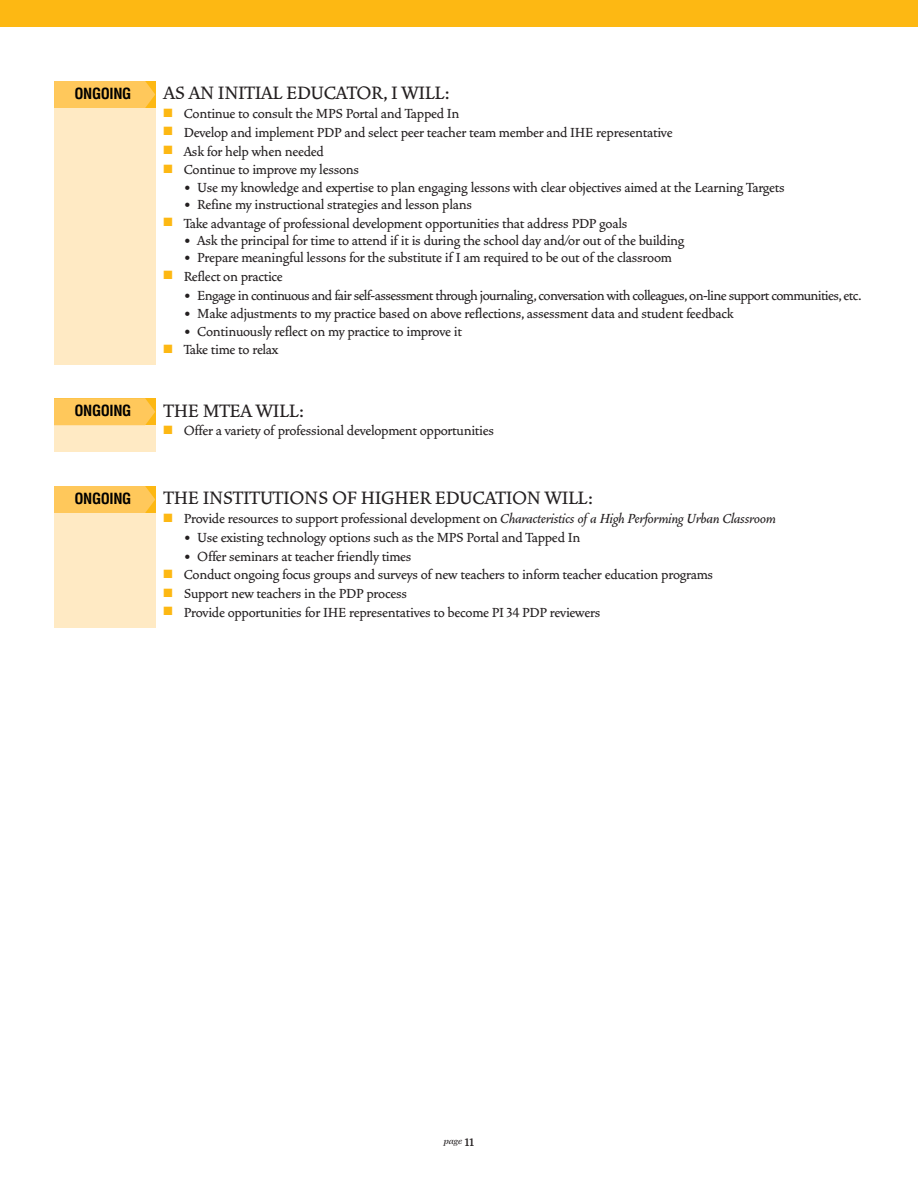
<style>
.page{position:relative;width:918px;height:1188px;background:#fff}
.page>*{position:absolute;margin:0;border:0;box-sizing:border-box;transform-origin:0 0}
.t1{font:500 22.5px "Vendetta";letter-spacing:-.015em;color:#231f20}
.t2{font:500 16.5px "Vendetta";letter-spacing:-.015em;color:#231f20}
.t3{font:500 16.5px "Vendetta";letter-spacing:-.035em;color:#231f20}
.t4{font:700 condensed 15px "Helvetica";letter-spacing:-.025em;color:#000}
.t5{font:italic 500 9px "Veljovic";color:#231f20}
.s1{color:#fdb813}
.s2{font-style:italic}
.s3{font-family:"Vendetta Medium Fractions";font-weight:400}
.s4{font-family:"Vendetta Bold Lining Figs";font-weight:400;font-style:normal;font-size:13.5px}
</style>
<div class="page">
<div style="left:54px;top:81px;width:101px;height:283px;background:#ffeac4"></div>
<div style="left:54px;top:81px;width:101px;height:27px;background:#ffc85b"></div>
<div style="left:54px;top:398px;width:101px;height:54px;background:#ffeac4"></div>
<svg style="left:54px;top:398px;width:101px;height:27px;background:#fec756"></svg>
<div style="left:54px;top:486px;width:101px;height:142px;background:#ffeac4"></div>
<div style="left:54px;top:486px;width:101px;height:27px;background:#ffc85b"></div>
<div style="left:0;top:0;width:918px;height:27px;background:#fdb813"></div>
<p class="t4" style="left:75px;top:88px;width:58px">ONGOING</p>
<h1 class="t1" style="left:164px;top:83px;width:288px">AS AN INITIAL EDUCATOR, I WILL:</h1>
<p class="t2" style="left:164px;top:106px;width:298px"><span class="s1">■</span> Continue to consult the MPS Portal and Tapped In</p>
<p class="t2" style="left:164px;top:125px;width:511px"><span class="s1">■</span> Develop and implement PDP and select peer teacher team member and IHE representative</p>
<p class="t2" style="left:164px;top:144px;width:162px"><span class="s1">■</span> Ask for help when needed</p>
<p class="t2" style="left:164px;top:162px;width:197px"><span class="s1">■</span> Continue to improve my lessons</p>
<p class="t2" style="left:184px;top:180px;width:603px">• Use my knowledge and expertise to plan engaging lessons with clear objectives aimed at the Learning Targets</p>
<p class="t2" style="left:184px;top:197px;width:290px">• Refine my instructional strategies and lesson plans</p>
<p class="t2" style="left:164px;top:216px;width:465px"><span class="s1">■</span> Take advantage of professional development opportunities that address PDP goals</p>
<p class="t2" style="left:184px;top:233px;width:502px">• Ask the principal for time to attend if it is during the school day and/or out of the building</p>
<p class="t2" style="left:184px;top:250px;width:490px">• Prepare meaningful lessons for the substitute if I am required to be out of the classroom</p>
<p class="t2" style="left:164px;top:269px;width:121px"><span class="s1">■</span> Reflect on practice</p>
<p class="t3" style="left:184px;top:288px;width:680px">• Engage in continuous and fair self-assessment through journaling,conversation with colleagues,on-line support communities,etc.</p>
<p class="t2" style="left:184px;top:306px;width:551px">• Make adjustments to my practice based on above reflections, assessment data and student feedback</p>
<p class="t2" style="left:184px;top:324px;width:280px">• Continuously reflect on my practice to improve it</p>
<p class="t2" style="left:164px;top:342px;width:116px"><span class="s1">■</span> Take time to relax</p>
<p class="t4" style="left:74px;top:405px;width:58px">ONGOING</p>
<h1 class="t1" style="left:163px;top:400px;width:142px">THE MTEA WILL:</h1>
<p class="t2" style="left:163px;top:423px;width:332px"><span class="s1">■</span> Offer a variety of professional development opportunities</p>
<p class="t4" style="left:74px;top:493px;width:58px">ONGOING</p>
<h1 class="t1" style="left:163px;top:488px;width:431px">THE INSTITUTIONS OF HIGHER EDUCATION WILL:</h1>
<p class="t2" style="left:163px;top:511px;width:614px"><span class="s1">■</span> Provide resources to support professional development on <span class="s2">Characteristics of a High Performing Urban Classroom</span></p>
<p class="t2" style="left:184px;top:530px;width:398px">• Use existing technology options such as the MPS Portal and Tapped In</p>
<p class="t2" style="left:184px;top:549px;width:229px">• Offer seminars at teacher friendly times</p>
<p class="t2" style="left:163px;top:567px;width:551px"><span class="s1">■</span> Conduct ongoing focus groups and surveys of new teachers to inform teacher education programs</p>
<p class="t2" style="left:163px;top:586px;width:245px"><span class="s1">■</span> Support new teachers in the PDP process</p>
<p class="t2" style="left:163px;top:605px;width:438px"><span class="s1">■</span> Provide opportunities for IHE representatives to become PI <span class="s3">34</span> PDP reviewers</p>
<p class="t5" style="left:444px;top:1138px;width:32px">page <span class="s4">11</span></p>
</div>
